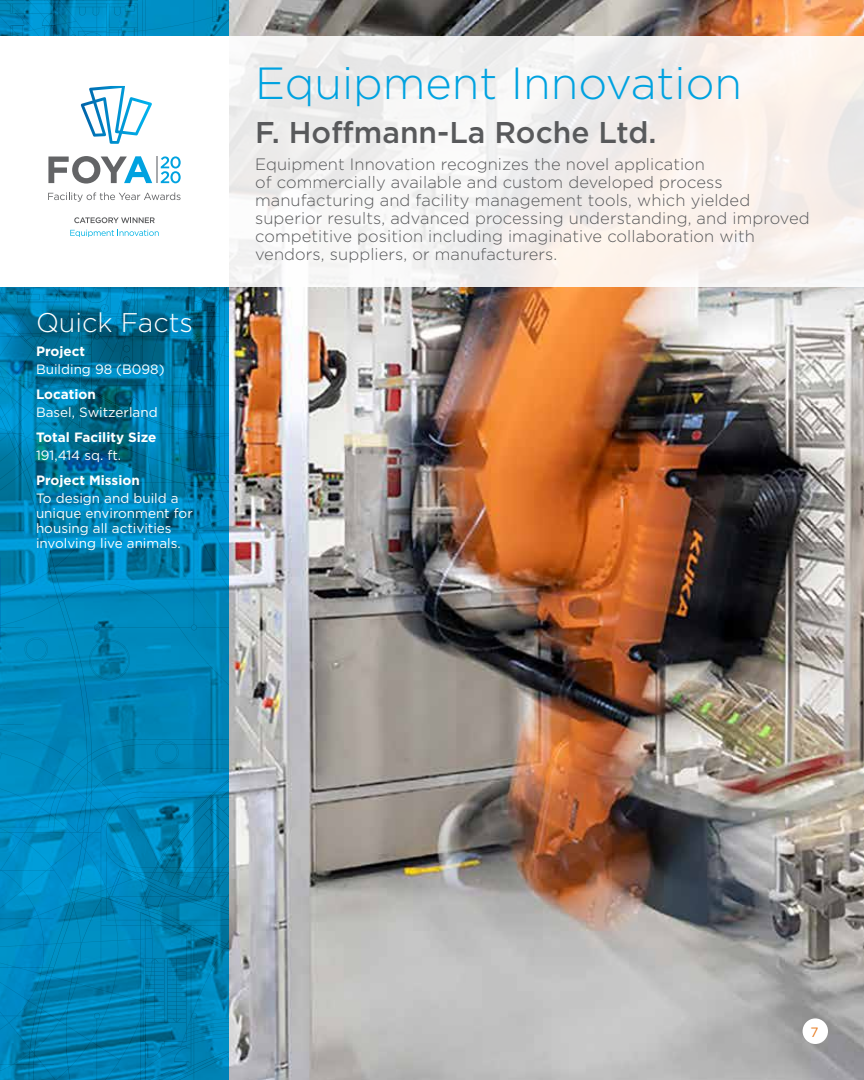
<style>
.page{position:relative;width:864px;height:1080px;background:#fff}
.page>*{position:absolute;margin:0;border:0;box-sizing:border-box;transform-origin:0 0}
.t1{font:300 45px "Gotham";color:#00a2e0}
.t2{font:500 30px "Gotham";color:#58595b}
.t3{font:300 27px "Gotham";color:#fff}
.t4{font:300 16.5px/18px "Gotham";letter-spacing:.005em;color:#58595b}
.t5{font:13.5px/15px "Gotham";color:#fff}
.t6{font:700 13.5px "Gotham";color:#fff}
.t7{font:13.5px "Gotham";color:#e77c22}
</style>
<div class="page">
<img style="left:228px;top:0;width:636px;height:1080px">
<div style="left:803px;top:1018px;width:25px;height:26px;background:#fff;border-radius:50%"></div>
<svg style="left:0;top:287px;width:228px;height:793px;background:#007fb1"></svg>
<div style="left:228px;top:36px;width:636px;height:251px;background:linear-gradient(to right,#f1f2f3,#f8f0ea)"></div>
<svg style="left:0;top:0;width:228px;height:202px"></svg>
<svg style="left:74px;top:217px;width:81px;height:6px"></svg>
<svg style="left:70px;top:230px;width:89px;height:7px"></svg>
<h3 class="t3" style="left:36px;top:305px;width:159px">Quick Facts</h3>
<p class="t6" style="left:36px;top:342px;width:51px">Project</p>
<p class="t5" style="left:36px;top:362px;width:130px">Building 98 (B098)</p>
<p class="t6" style="left:36px;top:385px;width:61px">Location</p>
<p class="t5" style="left:36px;top:404px;width:123px">Basel, Switzerland</p>
<p class="t6" style="left:36px;top:428px;width:122px">Total Facility Size</p>
<p class="t5" style="left:36px;top:447px;width:85px">191,414 sq. ft.</p>
<p class="t6" style="left:36px;top:471px;width:105px">Project Mission</p>
<p class="t5" style="left:36px;top:490px;width:158px">To design and build a unique environment for housing all activities involving live animals.</p>
<h1 class="t1" style="left:255px;top:55px;width:489px">Equipment Innovation</h1>
<h2 class="t2" style="left:255px;top:113px;width:403px">F. Hoffmann-La Roche Ltd.</h2>
<p class="t4" style="left:255px;top:155px;width:556px">Equipment Innovation recognizes the novel application<br>of commercially available and custom developed process manufacturing and facility management tools, which yielded superior results, advanced processing understanding, and improved competitive position including imaginative collaboration with vendors, suppliers, or manufacturers.</p>
<p class="t7" style="left:811px;top:1023px;width:10px">7</p>
</div>
